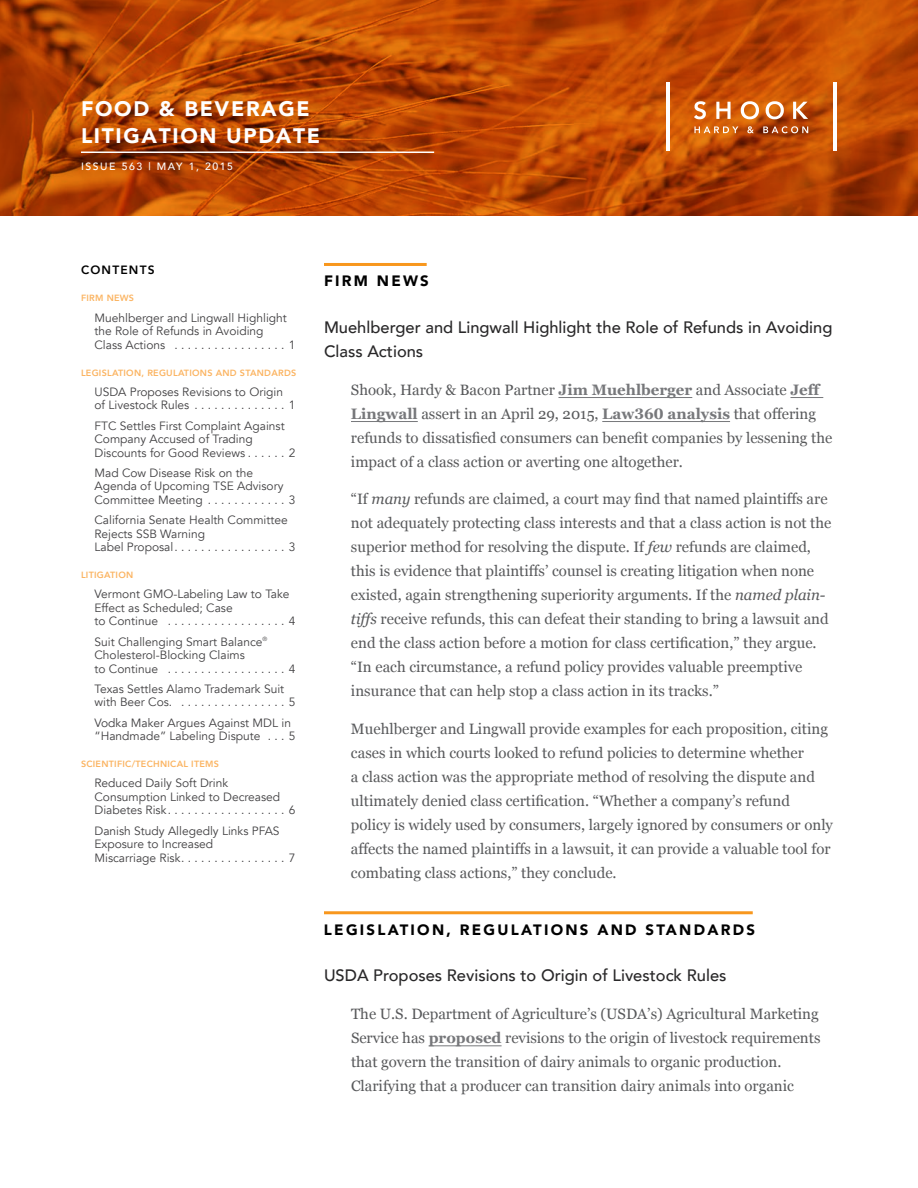
<style>
.page{position:relative;width:918px;height:1188px;background:#fff}
.page>*{position:absolute;margin:0;border:0;box-sizing:border-box;transform-origin:0 0}
.t1{font:900 21px/27px "Avenir";letter-spacing:.08em;color:#fff}
.t2{font:500 16.5px/24px "Avenir";color:#292829}
.t3{font:15px/24px "Georgia";color:#58595b}
.t4{font:900 15px "Avenir";letter-spacing:.15em;color:#000}
.t5{font:12px/13.5px "Avenir";color:#414042}
.t6{font:800 12px "Avenir";letter-spacing:.1em;color:#000}
.t7{font:500 10.5px "Avenir";letter-spacing:.15em;color:#fff}
.t8{font:800 9px "Avenir";letter-spacing:.03em;color:#fbb462}
.s1{font-family:"Georgia Pro";font-weight:700;color:#77787b}
.s2{font-style:italic}
</style>
<div class="page">
<svg style="left:0;top:0;width:918px;height:216px;background:#b84604"></svg>
<hr style="left:81px;top:152px;width:353px;height:1px;background:#fff">
<hr style="left:324px;top:263px;width:103px;height:3px;background:#f8971d">
<hr style="left:558px;top:397px;width:134px;height:1px;background:#77787b">
<hr style="left:791px;top:397px;width:32px;height:1px;background:#77787b">
<hr style="left:351px;top:421px;width:67px;height:1px;background:#77787b">
<hr style="left:602px;top:421px;width:128px;height:1px;background:#77787b">
<hr style="left:324px;top:911px;width:429px;height:3px;background:#f8971d">
<hr style="left:429px;top:1045px;width:73px;height:1px;background:#77787b">
<svg style="left:694px;top:101px;width:114px;height:18px"></svg>
<hr style="left:833px;top:83px;width:4px;height:68px;background:#fff">
<hr style="left:666px;top:83px;width:4px;height:68px;background:#fff">
<svg style="left:694px;top:126px;width:114px;height:7px"></svg>
<h1 class="t1" style="left:81px;top:94px;width:241px">FOOD &amp; BEVERAGE<br>LITIGATION UPDATE</h1>
<p class="t7" style="left:81px;top:157px;width:154px">ISSUE 563 | MAY 1, 2015</p>
<p class="t6" style="left:81px;top:261px;width:75px">CONTENTS</p>
<p class="t8" style="left:81px;top:291px;width:55px">FIRM NEWS</p>
<p class="t5" style="left:94px;top:311px;width:202px">Muehlberger and Lingwall Highlight the Role of Refunds in Avoiding<br>Class Actions . . . . . . . . . . . . . . . . . 1</p>
<p class="t8" style="left:81px;top:366px;width:217px">LEGISLATION, REGULATIONS AND STANDARDS</p>
<p class="t5" style="left:94px;top:385px;width:202px">USDA Proposes Revisions to Origin of Livestock Rules . . . . . . . . . . . . . . 1</p>
<p class="t5" style="left:94px;top:419px;width:202px">FTC Settles First Complaint Against<br>Company Accused of Trading<br>Discounts for Good Reviews . . . . . . 2</p>
<p class="t5" style="left:94px;top:466px;width:202px">Mad Cow Disease Risk on the<br>Agenda of Upcoming TSE Advisory<br>Committee Meeting . . . . . . . . . . . . 3</p>
<p class="t5" style="left:94px;top:514px;width:202px">California Senate Health Committee<br>Rejects SSB Warning<br>Label Proposal . . . . . . . . . . . . . . . . . 3</p>
<p class="t8" style="left:81px;top:568px;width:54px">LITIGATION</p>
<p class="t5" style="left:94px;top:588px;width:202px">Vermont GMO-Labeling Law to Take<br>Effect as Scheduled; Case<br>to Continue . . . . . . . . . . . . . . . . . . 4</p>
<p class="t5" style="left:94px;top:635px;width:202px">Suit Challenging Smart Balance<sup>®<br></sup>Cholesterol-Blocking Claims<br>to Continue . . . . . . . . . . . . . . . . . . 4</p>
<p class="t5" style="left:94px;top:682px;width:202px">Texas Settles Alamo Trademark Suit with Beer Cos. . . . . . . . . . . . . . . . . 5</p>
<p class="t5" style="left:94px;top:716px;width:202px">Vodka Maker Argues Against MDL in “Handmade” Labeling Dispute . . . 5</p>
<p class="t8" style="left:81px;top:757px;width:140px">SCIENTIFIC/TECHNICAL ITEMS</p>
<p class="t5" style="left:94px;top:777px;width:202px">Reduced Daily Soft Drink<br>Consumption Linked to Decreased<br>Diabetes Risk . . . . . . . . . . . . . . . . . . 6</p>
<p class="t5" style="left:94px;top:824px;width:202px">Danish Study Allegedly Links PFAS<br>Exposure to Increased<br>Miscarriage Risk . . . . . . . . . . . . . . . . 7</p>
<p class="t4" style="left:324px;top:268px;width:106px">FIRM NEWS</p>
<p class="t2" style="left:324px;top:314px;width:510px">Muehlberger and Lingwall Highlight the Role of Refunds in Avoiding<br>Class Actions</p>
<p class="t3" style="left:351px;top:377px;width:483px">Shook, Hardy &amp; Bacon Partner <span class="s1">Jim Muehlberger</span> and Associate <span class="s1">Jeff Lingwall</span> assert in an April 29, 2015, <span class="s1">Law360 analysis</span> that offering refunds to dissatisfied consumers can benefit companies by lessening the impact of a class action or averting one altogether.</p>
<p class="t3" style="left:351px;top:486px;width:482px">“If <span class="s2">many</span> refunds are claimed, a court may find that named plaintiffs are not adequately protecting class interests and that a class action is not the superior method for resolving the dispute. If <span class="s2">few</span> refunds are claimed, this is evidence that plaintiffs’ counsel is creating litigation when none existed, again strengthening superiority arguments. If the <span class="s2">named plain&shy;tiffs</span> receive refunds, this can defeat their standing to bring a lawsuit and end the class action before a motion for class certification,” they argue. “In each circumstance, a refund policy provides valuable preemptive insurance that can help stop a class action in its tracks.”</p>
<p class="t3" style="left:351px;top:716px;width:484px">Muehlberger and Lingwall provide examples for each proposition, citing cases in which courts looked to refund policies to determine whether<br>a class action was the appropriate method of resolving the dispute and ultimately denied class certification. “Whether a company’s refund policy is widely used by consumers, largely ignored by consumers or only affects the named plaintiffs in a lawsuit, it can provide a valuable tool for combating class actions,” they conclude.</p>
<p class="t4" style="left:324px;top:916px;width:433px">LEGISLATION, REGULATIONS AND STANDARDS</p>
<p class="t2" style="left:324px;top:963px;width:404px">USDA Proposes Revisions to Origin of Livestock Rules</p>
<p class="t3" style="left:351px;top:1001px;width:471px">The U.S. Department of Agriculture’s (USDA’s) Agricultural Marketing Service has <span class="s1">proposed</span> revisions to the origin of livestock requirements that govern the transition of dairy animals to organic production.<br>Clarifying that a producer can transition dairy animals into organic</p>
</div>
